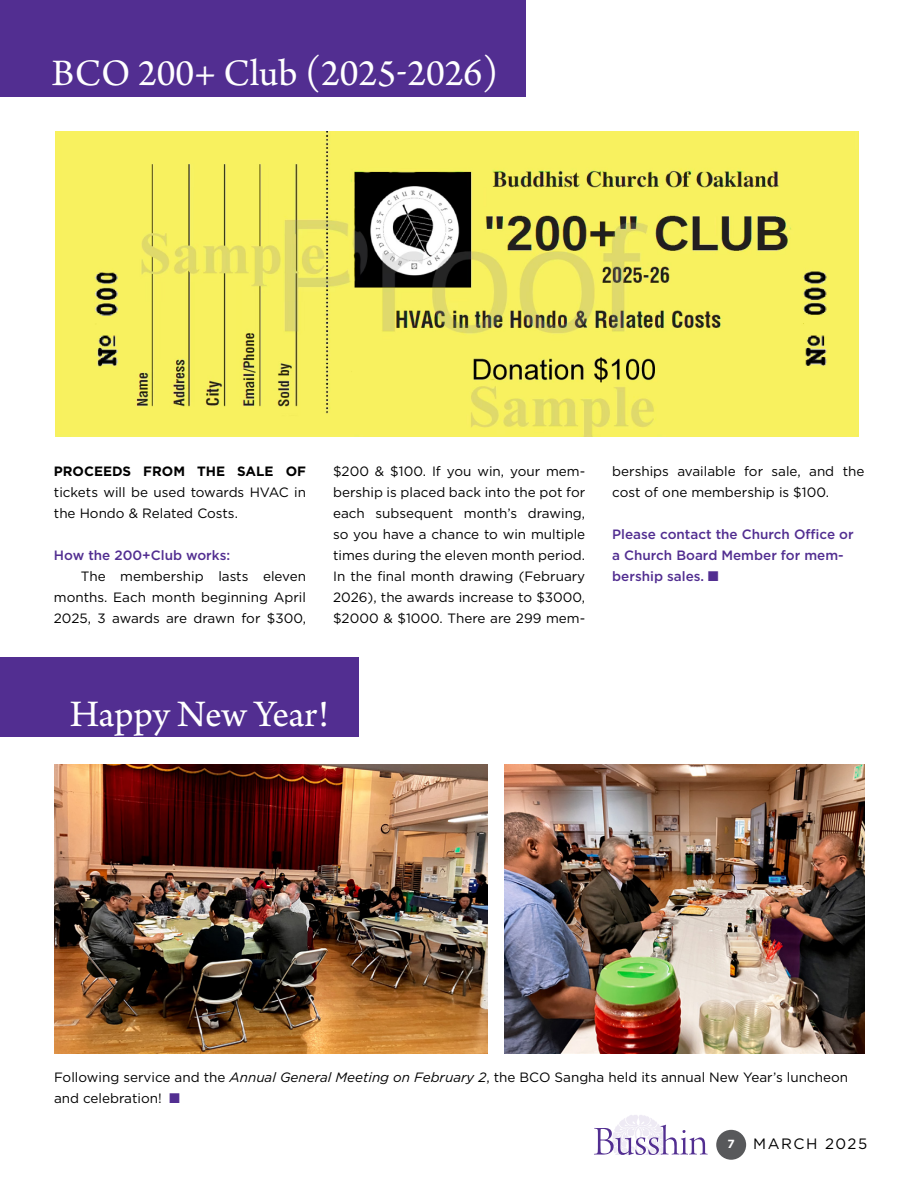
<style>
.page{position:relative;width:918px;height:1188px;background:#fff}
.page>*{position:absolute;margin:0;border:0;box-sizing:border-box;transform-origin:0 0}
.t1{font:39.45px "Arno Pro";color:#fff}
.t2{font:15px "Gotham";letter-spacing:.1em;color:#000}
.t3{font:13.5px/21px "Gotham";color:#000}
.t4{font:500 13.5px/21px "Gotham";color:#522e91}
.t5{font:700 13.5px "Gotham";color:#000}
.s1{font-family:"Monotype Sorts";font-weight:400}
.s2{font-style:italic}
.s3{font-family:"Monotype Sorts";color:#522e91}
.s4{font-weight:700;font-size:11.85px;color:#fff}
</style>
<div class="page">
<div style="left:716px;top:1130px;width:30px;height:30px;background:#58595b;border-radius:50%"></div>
<img style="left:619px;top:1115px;width:47px;height:10px">
<svg style="left:594px;top:1125px;width:114px;height:30px"></svg>
<div style="left:0;top:0;width:525px;height:97px;background:#522e91"></div>
<img style="left:55px;top:132px;width:804px;height:305px">
<div style="left:0;top:658px;width:358px;height:79px;background:#522e91"></div>
<img style="left:54px;top:765px;width:433px;height:289px">
<img style="left:505px;top:765px;width:360px;height:289px">
<h1 class="t1" style="left:52px;top:51px;width:448px">BCO 200+ Club (2025-2026)</h1>
<p class="t5" style="left:54px;top:462px;width:254px">PROCEEDS FROM THE SALE OF</p>
<p class="t3" style="left:54px;top:482px;width:254px">tickets will be used towards HVAC in the Hondo &amp; Related Costs.</p>
<p class="t4" style="left:54px;top:545px;width:178px">How the 200+Club works:</p>
<p class="t3" style="left:54px;top:566px;width:254px;text-align:justify;text-indent:27px">The membership lasts eleven months. Each month beginning April 2025, 3 awards are drawn for $300,</p>
<p class="t3" style="left:333px;top:461px;width:254px;text-align:justify">$200 &amp; $100. If you win, your mem&shy;bership is placed back into the pot for each subsequent month’s drawing, so you have a chance to win multiple times during the eleven month period.<br>In the final month drawing (February 2026), the awards increase to $3000, $2000 &amp; $1000. There are 299 mem-</p>
<p class="t3" style="left:612px;top:461px;width:254px">berships available for sale, and the cost of one membership is $100.</p>
<p class="t4" style="left:612px;top:524px;width:243px">Please contact the Church Office or a Church Board Member for mem&shy;bership sales. <span class="s1">n</span></p>
<h1 class="t1" style="left:70px;top:691px;width:261px">Happy New Year!</h1>
<p class="t3" style="left:54px;top:1066px;width:796px">Following service and the <span class="s2">Annual General Meeting on February 2</span>, the BCO Sangha held its annual New Year’s luncheon and celebration! <span class="s3">n</span></p>
<p class="t2" style="left:728px;top:1134px;width:141px"><span class="s4">7</span> MARCH 2025</p>
</div>
